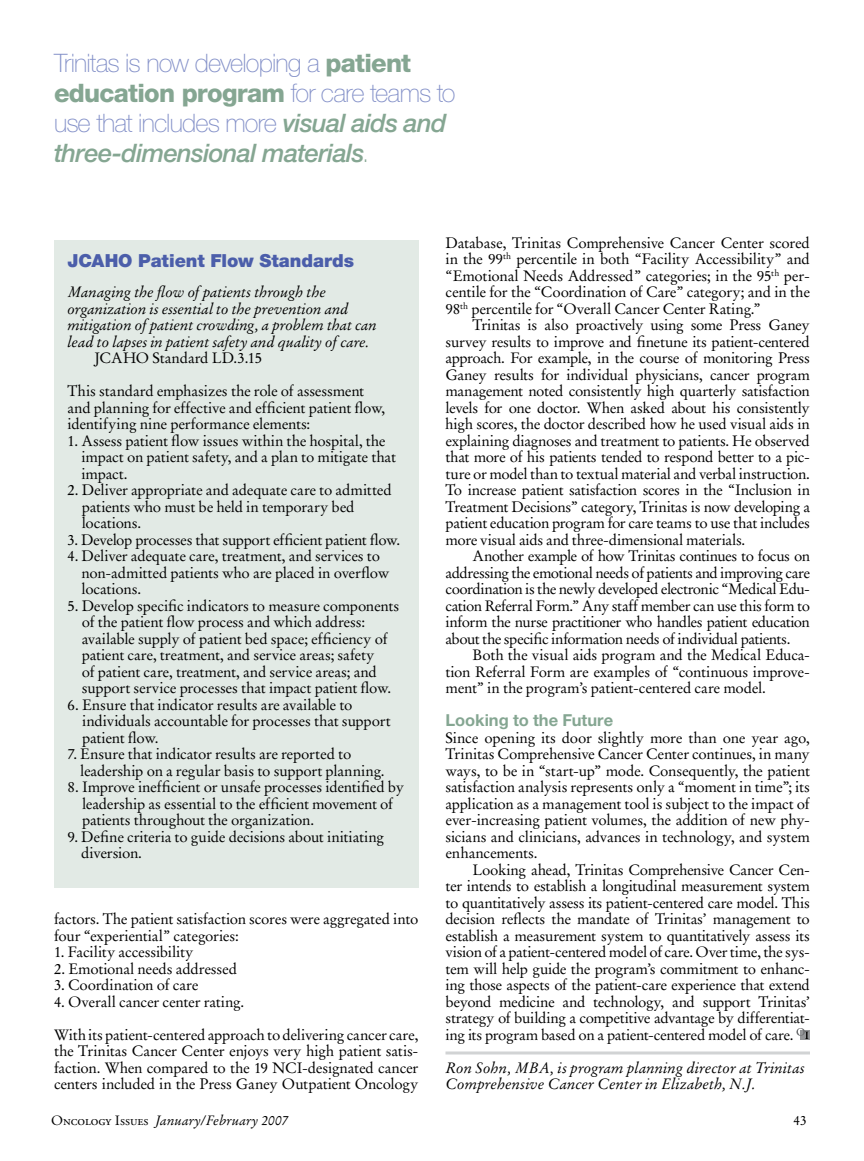
<style>
.page{position:relative;width:864px;height:1161px;background:#fff}
.page>*{position:absolute;margin:0;border:0;box-sizing:border-box;transform-origin:0 0}
.t1{font:100 25.5px/30px "Helvetica Neue";letter-spacing:-.035em;color:#8390c8}
.t2{font:900 18px "Helvetica Neue";letter-spacing:-.005em;color:#4b5eaa}
.t3{font:700 16.5px "Helvetica Neue";color:#85a692}
.t4{font:15px/16.5px "Stempel Garamond LT Std";letter-spacing:-.015em;color:#000}
.t5{font:italic 15px/16.5px "Stempel Garamond LT Std";letter-spacing:-.005em;color:#000}
.t6{font:italic 13.5px "Stempel Garamond LT Std";color:#000}
.t7{font:13.5px "Stempel Garamond LT Std";color:#000}
.s1{font-weight:800;color:#85a692}
.s2{font-weight:500;font-style:italic;color:#85a692}
.s3{color:#85a692}
.s4{font-style:normal}
.s5{font-family:"Adobe Garamond Exp";font-style:normal}
</style>
<div class="page">
<hr style="left:446px;top:1052px;width:364px;height:2px;background:#d1d3d4">
<div style="left:800px;top:1030px;width:9px;height:10px;background:#939598"></div>
<svg style="left:796px;top:1028px;width:12px;height:11px"></svg>
<div style="left:54px;top:240px;width:364px;height:648px;background:#e2eae5"></div>
<h1 class="t1" style="left:54px;top:48px;width:403px">Trinitas is now developing a <span class="s1">patient education program</span> for care teams to use that includes more <span class="s2">visual aids and three-dimensional materials</span><span class="s3">.</span></h1>
<p class="t2" style="left:68px;top:250px;width:288px">JCAHO Patient Flow Standards</p>
<p class="t5" style="left:68px;top:284px;width:311px">Managing the flow of patients through the organization is essential to the prevention and mitigation of patient crowding, a problem that can lead to lapses in patient safety and quality of care.</p>
<p class="t4" style="left:94px;top:350px;width:169px">JCAHO Standard LD.3.15</p>
<p class="t4" style="left:67px;top:383px;width:319px">This standard emphasizes the role of assessment and planning for effective and efficient patient flow, identifying nine performance elements:</p>
<p class="t4" style="left:81px;top:432px;width:316px;text-indent:-14px">1. Assess patient flow issues within the hospital, the impact on patient safety, and a plan to mitigate that impact.</p>
<p class="t4" style="left:82px;top:482px;width:311px;text-indent:-14px">2. Deliver appropriate and adequate care to admitted patients who must be held in temporary bed locations.</p>
<p class="t4" style="left:68px;top:531px;width:334px">3. Develop processes that support efficient patient flow.</p>
<p class="t4" style="left:82px;top:548px;width:309px;text-indent:-14px">4. Deliver adequate care, treatment, and services to non-admitted patients who are placed in overflow locations.</p>
<p class="t4" style="left:82px;top:597px;width:319px;text-indent:-14px">5. Develop specific indicators to measure components of the patient flow process and which address: available supply of patient bed space; efficiency of patient care, treatment, and service areas; safety<br>of patient care, treatment, and service areas; and support service processes that impact patient flow.</p>
<p class="t4" style="left:82px;top:696px;width:310px;text-indent:-15px">6. Ensure that indicator results are available to individuals accountable for processes that support patient flow.</p>
<p class="t4" style="left:80px;top:746px;width:306px;text-indent:-13px">7. Ensure that indicator results are reported to leadership on a regular basis to support planning.</p>
<p class="t4" style="left:82px;top:779px;width:324px;text-indent:-14px">8. Improve inefficient or unsafe processes identified by leadership as essential to the efficient movement of patients throughout the organization.</p>
<p class="t4" style="left:81px;top:828px;width:304px;text-indent:-14px">9. Define criteria to guide decisions about initiating diversion.</p>
<p class="t4" style="left:54px;top:911px;width:366px">factors. The patient satisfaction scores were aggregated into four “experiential” categories:</p>
<p class="t4" style="left:54px;top:944px;width:141px">1. Facility accessibility</p>
<p class="t4" style="left:54px;top:960px;width:185px">2. Emotional needs addressed</p>
<p class="t4" style="left:54px;top:977px;width:146px">3. Coordination of care</p>
<p class="t4" style="left:54px;top:993px;width:192px">4. Overall cancer center rating.</p>
<p class="t4" style="left:54px;top:1026px;width:366px;text-align:justify">With its patient-centered approach to delivering cancer care, the Trinitas Cancer Center enjoys very high patient satis&shy;faction. When compared to the 19 NCI-designated cancer centers included in the Press Ganey Outpatient Oncology</p>
<p class="t4" style="left:445px;top:234px;width:366px;text-align:justify">Database, Trinitas Comprehensive Cancer Center scored in the 99<sup>th</sup> percentile in both “Facility Accessibility” and “Emotional Needs Addressed” categories; in the 95<sup>th</sup> per&shy;centile for the “Coordination of Care” category; and in the 98<sup>th</sup> percentile for “Overall Cancer Center Rating.”</p>
<p class="t4" style="left:445px;top:317px;width:366px;text-align:justify;text-indent:27px">Trinitas is also proactively using some Press Ganey survey results to improve and finetune its patient-centered approach. For example, in the course of monitoring Press Ganey results for individual physicians, cancer program management noted consistently high quarterly satisfaction levels for one doctor. When asked about his consistently high scores, the doctor described how he used visual aids in explaining diagnoses and treatment to patients. He observed that more of his patients tended to respond better to a pic&shy;ture or model than to textual material and verbal instruction.<br>To increase patient satisfaction scores in the “Inclusion in Treatment Decisions” category, Trinitas is now developing a patient education program for care teams to use that includes more visual aids and three-dimensional materials.</p>
<p class="t4" style="left:446px;top:548px;width:366px;text-align:justify;text-indent:27px">Another example of how Trinitas continues to focus on addressing the emotional needs of patients and improving care coordination is the newly developed electronic “Medical Edu&shy;cation Referral Form.” Any staff member can use this form to inform the nurse practitioner who handles patient education about the specific information needs of individual patients.</p>
<p class="t4" style="left:446px;top:647px;width:366px;text-align:justify;text-indent:27px">Both the visual aids program and the Medical Educa&shy;tion Referral Form are examples of “continuous improve&shy;ment” in the program’s patient-centered care model.</p>
<p class="t3" style="left:446px;top:710px;width:169px">Looking to the Future</p>
<p class="t4" style="left:445px;top:729px;width:366px;text-align:justify">Since opening its door slightly more than one year ago, Trinitas Comprehensive Cancer Center continues, in many ways, to be in “start-up” mode. Consequently, the patient satisfaction analysis represents only a “moment in time”; its application as a management tool is subject to the impact of ever-increasing patient volumes, the addition of new phy&shy;sicians and clinicians, advances in technology, and system enhancements.</p>
<p class="t4" style="left:445px;top:861px;width:366px;text-align:justify;text-indent:27px">Looking ahead, Trinitas Comprehensive Cancer Cen&shy;ter intends to establish a longitudinal measurement system to quantitatively assess its patient-centered care model. This decision reflects the mandate of Trinitas’ management to establish a measurement system to quantitatively assess its vision of a patient-centered model of care. Over time, the sys&shy;tem will help guide the program’s commitment to enhanc&shy;ing those aspects of the patient-care experience that extend beyond medicine and technology, and support Trinitas’ strategy of building a competitive advantage by differentiat&shy;ing its program based on a patient-centered model of care.</p>
<p class="t5" style="left:446px;top:1059px;width:361px">Ron Sohn, MBA, is program planning director at Trinitas<br>Comprehensive Cancer Center in Elizabeth, N.J.</p>
<p class="t6" style="left:51px;top:1112px;width:239px"><span class="s4">O</span><span class="s5">ncology</span> <span class="s4">I</span><span class="s5">ssues</span> January/February 2007</p>
<p class="t7" style="left:794px;top:1112px;width:15px">43</p>
</div>
